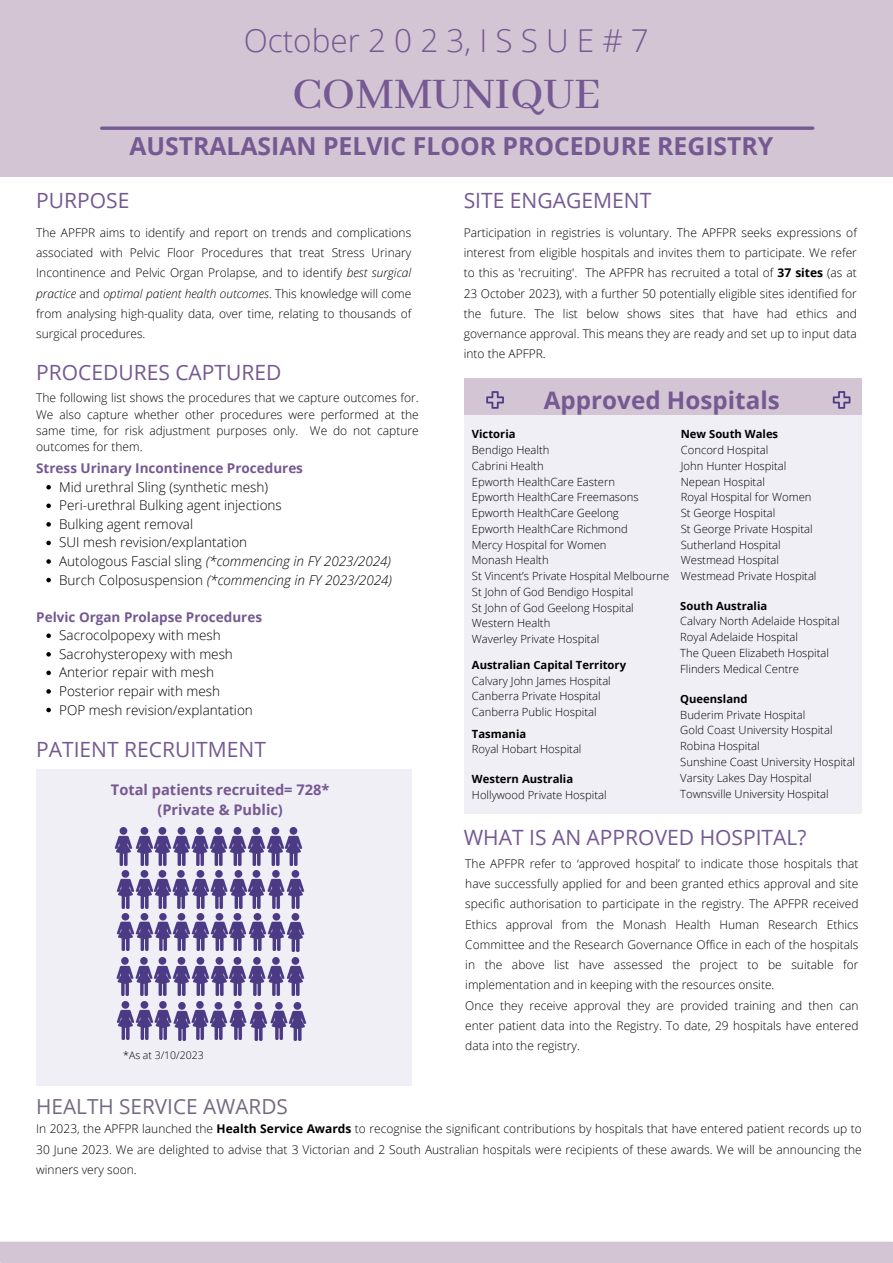
<style>
.page{position:relative;width:893px;height:1263px;background:#fff}
.page>*{position:absolute;margin:0;border:0;box-sizing:border-box;transform-origin:0 0}
.t1{font:500 48.75px "Abhaya Libre";color:#755992}
.t2{font:300 31.5px "Open Sans";color:#755992}
.t3{font:700 24.75px "Open Sans";color:#755992}
.t4{font:700 24.22px "Open Sans";color:#755992}
.t5{font:21px "Open Sans";color:#755992}
.t6{font:20.77px "Open Sans";color:#766981}
.t7{font:700 14.62px "Open Sans";color:#755992}
.t8{font:300 13.5px "Open Sans";color:#000}
.t9{font:italic 300 13.5px "Open Sans";color:#000}
.t10{font:700 13.5px "Open Sans";color:#755992}
.t11{font:300 12px/20.2px "Open Sans";color:#000;text-align:justify}
.t12{font:300 11.25px "Open Sans";color:#000}
.t13{font:700 11.25px "Open Sans";color:#000}
.t14{font:300 10.5px "Open Sans";color:#000}
.s1{font-style:italic}
.s2{font-style:normal}
.s3{font-weight:700}
</style>
<div class="page">
<div style="left:0;top:0;width:893px;height:176px;background:#d3c5d4"></div>
<div style="left:2px;top:1241px;width:889px;height:22px;background:#d3c5d4"></div>
<svg style="left:102px;top:126px;width:711px;height:4px;background:#83699c"></svg>
<div style="left:36px;top:769px;width:375px;height:317px;background:#f1eff6"></div>
<img style="left:125px;top:827px;width:178px;height:38px">
<img style="left:114px;top:828px;width:28px;height:37px">
<img style="left:144px;top:827px;width:150px;height:38px">
<img style="left:116px;top:870px;width:179px;height:38px">
<img style="left:295px;top:913px;width:10px;height:38px">
<img style="left:116px;top:913px;width:179px;height:38px">
<img style="left:277px;top:871px;width:28px;height:37px">
<img style="left:116px;top:1002px;width:9px;height:37px">
<img style="left:125px;top:1002px;width:182px;height:38px">
<img style="left:295px;top:957px;width:10px;height:38px">
<img style="left:116px;top:957px;width:179px;height:38px">
<img style="left:260px;top:1002px;width:38px;height:38px">
<svg style="left:46px;top:485px;width:5px;height:4px"></svg>
<svg style="left:46px;top:503px;width:5px;height:5px"></svg>
<svg style="left:46px;top:522px;width:5px;height:5px"></svg>
<svg style="left:46px;top:541px;width:5px;height:4px"></svg>
<svg style="left:46px;top:559px;width:5px;height:5px"></svg>
<svg style="left:46px;top:578px;width:5px;height:4px"></svg>
<svg style="left:46px;top:633px;width:5px;height:5px"></svg>
<svg style="left:46px;top:652px;width:5px;height:4px"></svg>
<svg style="left:46px;top:671px;width:5px;height:4px"></svg>
<svg style="left:46px;top:689px;width:5px;height:5px"></svg>
<svg style="left:46px;top:708px;width:5px;height:4px"></svg>
<div style="left:464px;top:378px;width:397px;height:39px;background:#d3c5d4"></div>
<div style="left:464px;top:416px;width:397px;height:398px;background:#f1eff6"></div>
<svg style="left:833px;top:391px;width:17px;height:18px"></svg>
<svg style="left:486px;top:391px;width:18px;height:18px"></svg>
<p class="t2" style="left:244px;top:19px;width:406px">October 2 0 2 3, I S S U E # 7</p>
<p class="t1" style="left:292px;top:67px;width:310px">COMMUNIQUE</p>
<p class="t3" style="left:129px;top:128px;width:645px">AUSTRALASIAN PELVIC FLOOR PROCEDURE REGISTRY</p>
<p class="t5" style="left:36px;top:185px;width:95px">PURPOSE</p>
<p class="t11" style="left:36px;top:222px;width:376px">The APFPR aims to identify and report on trends and complications associated with Pelvic Floor Procedures that treat Stress Urinary Incontinence and Pelvic Organ Prolapse, and to identify <span class="s1">best surgical practice</span> and <span class="s1">optimal patient health outcomes</span>. This knowledge will come from analysing high-quality data, over time, relating to thousands of surgical procedures.</p>
<p class="t5" style="left:36px;top:358px;width:247px">PROCEDURES CAPTURED</p>
<p class="t11" style="left:36px;top:389px;width:384px;line-height:16.4px">The following list shows the procedures that we capture outcomes for.<br>We also capture whether other procedures were performed at the same time, for risk adjustment purposes only. We do not capture outcomes for them.</p>
<p class="t8" style="left:59px;top:477px;width:210px">Mid urethral Sling (synthetic mesh)</p>
<p class="t8" style="left:59px;top:496px;width:224px">Peri-urethral Bulking agent injections</p>
<p class="t8" style="left:59px;top:514px;width:135px">Bulking agent removal</p>
<p class="t8" style="left:59px;top:533px;width:189px">SUI mesh revision/explantation</p>
<p class="t9" style="left:59px;top:552px;width:333px"><span class="s2">Autologous Fascial sling</span> (*commencing in FY 2023/2024)</p>
<p class="t9" style="left:59px;top:570px;width:334px"><span class="s2">Burch Colposuspension</span> (*commencing in FY 2023/2024)</p>
<p class="t10" style="left:36px;top:459px;width:268px">Stress Urinary Incontinence Procedures</p>
<p class="t10" style="left:36px;top:607px;width:227px">Pelvic Organ Prolapse Procedures</p>
<p class="t8" style="left:59px;top:626px;width:163px">Sacrocolpopexy with mesh</p>
<p class="t8" style="left:59px;top:644px;width:175px">Sacrohysteropexy with mesh</p>
<p class="t8" style="left:59px;top:663px;width:156px">Anterior repair with mesh</p>
<p class="t8" style="left:59px;top:681px;width:162px">Posterior repair with mesh</p>
<p class="t8" style="left:59px;top:700px;width:195px">POP mesh revision/explantation</p>
<p class="t5" style="left:36px;top:734px;width:231px">PATIENT RECRUITMENT</p>
<p class="t7" style="left:111px;top:779px;width:220px">Total patients recruited= 728*</p>
<p class="t7" style="left:157px;top:800px;width:127px">(Private &amp; Public)</p>
<p class="t14" style="left:123px;top:1048px;width:82px">*As at 3/10/2023</p>
<p class="t6" style="left:36px;top:1092px;width:253px">HEALTH SERVICE AWARDS</p>
<p class="t5" style="left:464px;top:185px;width:189px">SITE ENGAGEMENT</p>
<p class="t11" style="left:464px;top:222px;width:395px">Participation in registries is voluntary. The APFPR seeks expressions of interest from eligible hospitals and invites them to participate. We refer to this as 'recruiting'. The APFPR has recruited a total of <span class="s3">37 sites</span> (as at 23 October 2023), with a further 50 potentially eligible sites identified for the future. The list below shows sites that have had ethics and governance approval. This means they are ready and set up to input data into the APFPR.</p>
<p class="t4" style="left:544px;top:383px;width:237px">Approved Hospitals</p>
<p class="t13" style="left:472px;top:426px;width:45px">Victoria</p>
<p class="t12" style="left:472px;top:442px;width:79px">Bendigo Health</p>
<p class="t12" style="left:472px;top:458px;width:73px">Cabrini Health</p>
<p class="t12" style="left:472px;top:473px;width:145px">Epworth HealthCare Eastern</p>
<p class="t12" style="left:472px;top:489px;width:168px">Epworth HealthCare Freemasons</p>
<p class="t12" style="left:472px;top:505px;width:148px">Epworth HealthCare Geelong</p>
<p class="t12" style="left:472px;top:521px;width:157px">Epworth HealthCare Richmond</p>
<p class="t12" style="left:472px;top:536px;width:136px">Mercy Hospital for Women</p>
<p class="t12" style="left:472px;top:552px;width:78px">Monash Health</p>
<p class="t12" style="left:472px;top:568px;width:199px">St Vincent’s Private Hospital Melbourne</p>
<p class="t12" style="left:472px;top:584px;width:163px">St John of God Bendigo Hospital</p>
<p class="t12" style="left:472px;top:599px;width:163px">St John of God Geelong Hospital</p>
<p class="t12" style="left:472px;top:615px;width:80px">Western Health</p>
<p class="t12" style="left:472px;top:631px;width:129px">Waverley Private Hospital</p>
<p class="t13" style="left:472px;top:657px;width:156px">Australian Capital Territory</p>
<p class="t12" style="left:472px;top:673px;width:140px">Calvary John James Hospital</p>
<p class="t12" style="left:472px;top:688px;width:130px">Canberra Private Hospital</p>
<p class="t12" style="left:472px;top:704px;width:126px">Canberra Public Hospital</p>
<p class="t13" style="left:472px;top:725px;width:56px">Tasmania</p>
<p class="t12" style="left:472px;top:741px;width:111px">Royal Hobart Hospital</p>
<p class="t13" style="left:472px;top:771px;width:103px">Western Australia</p>
<p class="t12" style="left:472px;top:787px;width:136px">Hollywood Private Hospital</p>
<p class="t13" style="left:681px;top:426px;width:99px">New South Wales</p>
<p class="t12" style="left:681px;top:442px;width:89px">Concord Hospital</p>
<p class="t12" style="left:681px;top:458px;width:107px">John Hunter Hospital</p>
<p class="t12" style="left:681px;top:473px;width:86px">Nepean Hospital</p>
<p class="t12" style="left:681px;top:489px;width:132px">Royal Hospital for Women</p>
<p class="t12" style="left:681px;top:505px;width:96px">St George Hospital</p>
<p class="t12" style="left:681px;top:521px;width:133px">St George Private Hospital</p>
<p class="t12" style="left:681px;top:536px;width:101px">Sutherland Hospital</p>
<p class="t12" style="left:681px;top:552px;width:100px">Westmead Hospital</p>
<p class="t12" style="left:681px;top:568px;width:137px">Westmead Private Hospital</p>
<p class="t13" style="left:680px;top:597px;width:88px">South Australia</p>
<p class="t12" style="left:680px;top:613px;width:161px">Calvary North Adelaide Hospital</p>
<p class="t12" style="left:680px;top:629px;width:119px">Royal Adelaide Hospital</p>
<p class="t12" style="left:680px;top:645px;width:150px">The Queen Elizabeth Hospital</p>
<p class="t12" style="left:680px;top:660px;width:120px">Flinders Medical Centre</p>
<p class="t13" style="left:680px;top:691px;width:69px">Queensland</p>
<p class="t12" style="left:680px;top:707px;width:127px">Buderim Private Hospital</p>
<p class="t12" style="left:680px;top:722px;width:154px">Gold Coast University Hospital</p>
<p class="t12" style="left:680px;top:738px;width:81px">Robina Hospital</p>
<p class="t12" style="left:680px;top:754px;width:176px">Sunshine Coast University Hospital</p>
<p class="t12" style="left:680px;top:770px;width:133px">Varsity Lakes Day Hospital</p>
<p class="t12" style="left:680px;top:785px;width:150px">Townsville University Hospital</p>
<p class="t5" style="left:464px;top:823px;width:344px">WHAT IS AN APPROVED HOSPITAL?</p>
<p class="t11" style="left:465px;top:853px;width:395px">The APFPR refer to ‘approved hospital’ to indicate those hospitals that have successfully applied for and been granted ethics approval and site specific authorisation to participate in the registry. The APFPR received Ethics approval from the Monash Health Human Research Ethics Committee and the Research Governance Office in each of the hospitals in the above list have assessed the project to be suitable for implementation and in keeping with the resources onsite.</p>
<p class="t11" style="left:465px;top:995px;width:395px">Once they receive approval they are provided training and then can enter patient data into the Registry. To date, 29 hospitals have entered data into the registry.</p>
<p class="t11" style="left:36px;top:1118px;width:827px">In 2023, the APFPR launched the <span class="s3">Health Service Awards</span> to recognise the significant contributions by hospitals that have entered patient records up to 30 June 2023. We are delighted to advise that 3 Victorian and 2 South Australian hospitals were recipients of these awards. We will be announcing the winners very soon.</p>
</div>
